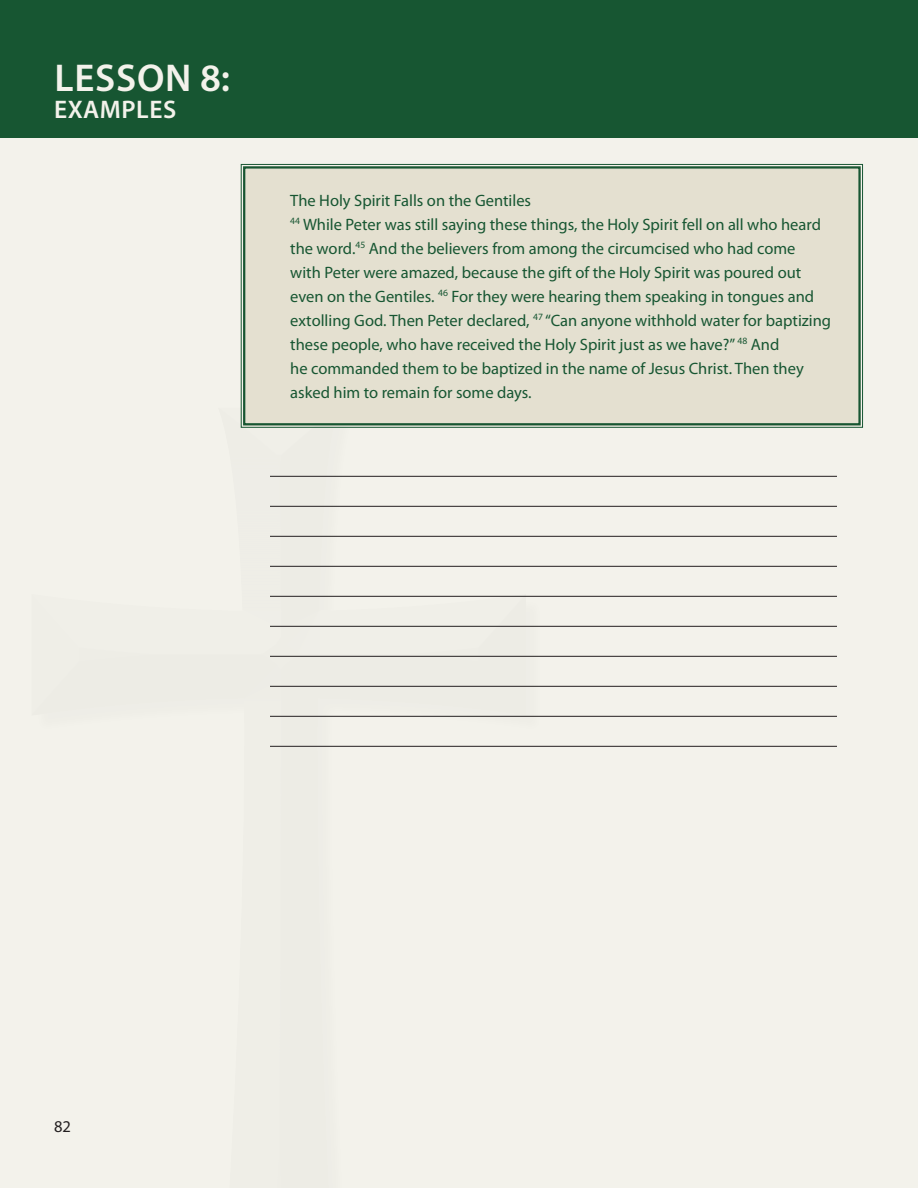
<style>
.page{position:relative;width:918px;height:1188px;background:#f3f2eb}
.page>*{position:absolute;margin:0;border:0;box-sizing:border-box;transform-origin:0 0}
.t1{font:600 38.85px "Myriad Pro";letter-spacing:.02em;color:#f3f2eb}
.t2{font:600 25.5px "Myriad Pro";letter-spacing:.02em;color:#f3f2eb}
.t3{font:16.5px/24px "Myriad Pro";color:#175632}
.t4{font:16.5px "Myriad Pro";color:#231f20}
</style>
<div class="page">
<div style="left:0;top:0;width:918px;height:138px;background:#175632"></div>
<div style="left:240px;top:164px;width:623px;height:264px;background:#e4e0d0"></div>
<div style="left:243px;top:166px;width:618px;height:259px;border:2px solid #175632"></div>
<hr style="left:270px;top:476px;width:567px;height:1px;background:#231f20">
<hr style="left:270px;top:506px;width:567px;height:1px;background:#231f20">
<hr style="left:270px;top:536px;width:567px;height:1px;background:#231f20">
<hr style="left:270px;top:566px;width:567px;height:1px;background:#231f20">
<hr style="left:270px;top:596px;width:567px;height:1px;background:#231f20">
<hr style="left:270px;top:626px;width:567px;height:1px;background:#231f20">
<hr style="left:270px;top:656px;width:567px;height:1px;background:#231f20">
<hr style="left:270px;top:686px;width:567px;height:1px;background:#231f20">
<hr style="left:270px;top:716px;width:567px;height:1px;background:#231f20">
<hr style="left:270px;top:746px;width:567px;height:1px;background:#231f20">
<h1 class="t1" style="left:54px;top:53px;width:177px">LESSON 8:</h1>
<h2 class="t2" style="left:54px;top:93px;width:123px">EXAMPLES</h2>
<p class="t3" style="left:290px;top:188px;width:542px">The Holy Spirit Falls on the Gentiles<br><sup>44</sup> While Peter was still saying these things, the Holy Spirit fell on all who heard the word.<sup>45</sup> And the believers from among the circumcised who had come<br>with Peter were amazed, because the gift of the Holy Spirit was poured out even on the Gentiles. <sup>46</sup> For they were hearing them speaking in tongues and extolling God. Then Peter declared, <sup>47</sup> “Can anyone withhold water for baptizing these people, who have received the Holy Spirit just as we have?” <sup>48</sup> And<br>he commanded them to be baptized in the name of Jesus Christ. Then they asked him to remain for some days.</p>
<p class="t4" style="left:54px;top:1116px;width:18px">82</p>
</div>
